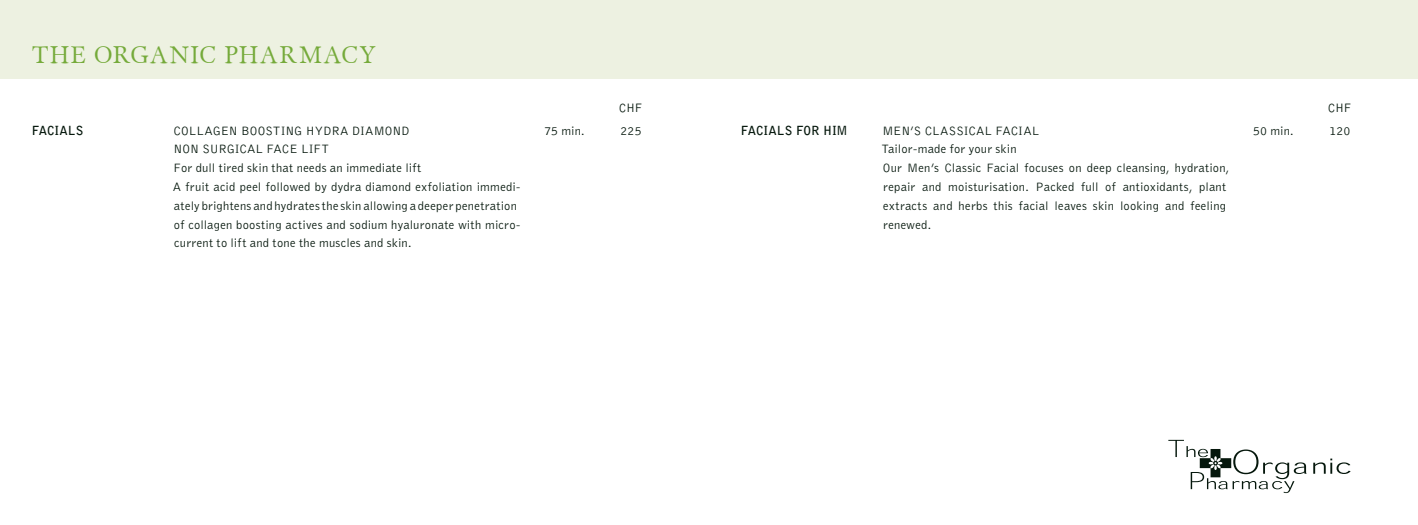
<style>
.page{position:relative;width:1418px;height:525px;background:#fff}
.page>*{position:absolute;margin:0;border:0;box-sizing:border-box;transform-origin:0 0}
.t1{font:25px "Miramar";letter-spacing:.05em;color:#75aa3a}
.t2{font:300 12.5px/18.8px "Bell Gothic Std";letter-spacing:.015em;color:#05170c}
.t3{font:300 12.5px "Bell Gothic Std";letter-spacing:-.005em;color:#05170c}
.t4{font:700 12.5px "Bell Gothic Std";letter-spacing:-.005em;color:#05170c}
.t5{font:300 12.5px "Bell Gothic";letter-spacing:-.02em;color:#05170c}
</style>
<div class="page">
<div style="left:0;top:0;width:1417px;height:78px;background:#edf1e1"></div>
<svg style="left:1313px;top:458px;width:37px;height:15px"></svg>
<svg style="left:1168px;top:439px;width:138px;height:54px"></svg>
<h1 class="t1" style="left:32px;top:41px;width:346px">THE ORGANIC PHARMACY</h1>
<p class="t5" style="left:619px;top:101px;width:25px">CHF</p>
<p class="t5" style="left:1327px;top:101px;width:25px">CHF</p>
<p class="t4" style="left:32px;top:122px;width:53px">FACIALS</p>
<p class="t3" style="left:173px;top:124px;width:237px">COLLAGEN BOOSTING HYDRA DIAMOND</p>
<p class="t2" style="left:544px;top:121px;width:42px">75 min.</p>
<p class="t2" style="left:620px;top:121px;width:23px">225</p>
<p class="t2" style="left:173px;top:140px;width:349px">NON SURGICAL FACE LIFT<br>For dull tired skin that needs an immediate lift<br>A fruit acid peel followed by dydra diamond exfoliation immedi&shy;ately brightens and hydrates the skin allowing a deeper penetration of collagen boosting actives and sodium hyaluronate with micro&shy;current to lift and tone the muscles and skin.</p>
<p class="t4" style="left:741px;top:122px;width:108px">FACIALS FOR HIM</p>
<p class="t3" style="left:882px;top:124px;width:158px">MEN’S CLASSICAL FACIAL</p>
<p class="t2" style="left:1253px;top:121px;width:42px">50 min.</p>
<p class="t2" style="left:1329px;top:121px;width:22px">120</p>
<p class="t2" style="left:881px;top:140px;width:349px">Tailor-made for your skin<br>Our Men’s Classic Facial focuses on deep cleansing, hydration, repair and moisturisation. Packed full of antioxidants, plant extracts and herbs this facial leaves skin looking and feeling renewed.</p>
</div>
